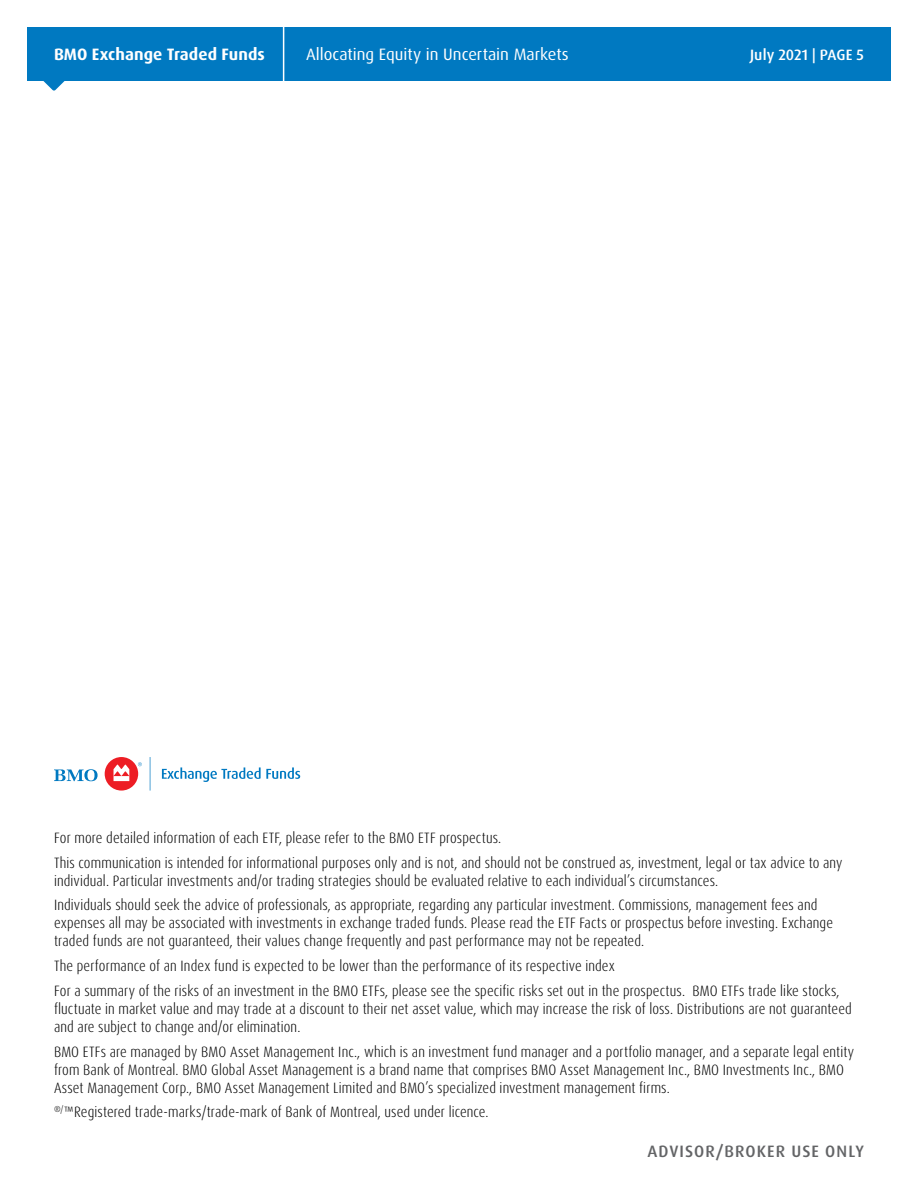
<style>
.page{position:relative;width:918px;height:1188px;background:#fff}
.page>*{position:absolute;margin:0;border:0;box-sizing:border-box;transform-origin:0 0}
.t1{font:16.5px "Dax Pro";color:#fff}
.t2{font:700 16.5px "Dax Pro";letter-spacing:.005em;color:#fff}
.t3{font:500 16.5px "Dax Pro";letter-spacing:.065em;color:#636466}
.t4{font:300 condensed 15px/18px "Dax Pro";letter-spacing:.01em;color:#000}
.t5{font:500 15px "Dax Pro";letter-spacing:.005em;color:#fff}
</style>
<div class="page">
<div style="left:27px;top:27px;width:864px;height:54px;background:#0079c1"></div>
<svg style="left:43px;top:81px;width:22px;height:10px"></svg>
<hr style="left:283px;top:27px;width:1px;height:54px;background:#fff">
<svg style="left:162px;top:767px;width:138px;height:15px"></svg>
<svg style="left:54px;top:769px;width:44px;height:12px"></svg>
<svg style="left:138px;top:762px;width:4px;height:4px"></svg>
<div style="left:105px;top:757px;width:33px;height:34px;background:#ed1d24;border-radius:50%"></div>
<svg style="left:114px;top:765px;width:15px;height:16px"></svg>
<svg style="left:150px;top:757px;width:1px;height:34px"></svg>
<p class="t2" style="left:54px;top:44px;width:212px">BMO Exchange Traded Funds</p>
<p class="t1" style="left:306px;top:44px;width:264px">Allocating Equity in Uncertain Markets</p>
<p class="t5" style="left:750px;top:45px;width:115px">July 2021 | PAGE 5</p>
<p class="t4" style="left:54px;top:829px;width:449px">For more detailed information of each ETF, please refer to the BMO ETF prospectus.</p>
<p class="t4" style="left:54px;top:853px;width:790px">This communication is intended for informational purposes only and is not, and should not be construed as, investment, legal or tax advice to any individual. Particular investments and/or trading strategies should be evaluated relative to each individual’s circumstances.</p>
<p class="t4" style="left:54px;top:896px;width:781px">Individuals should seek the advice of professionals, as appropriate, regarding any particular investment. Commissions, management fees and expenses all may be associated with investments in exchange traded funds. Please read the ETF Facts or prospectus before investing. Exchange traded funds are not guaranteed, their values change frequently and past performance may not be repeated.</p>
<p class="t4" style="left:54px;top:957px;width:562px">The performance of an Index fund is expected to be lower than the performance of its respective index</p>
<p class="t4" style="left:54px;top:982px;width:799px">For a summary of the risks of an investment in the BMO ETFs, please see the specific risks set out in the prospectus. BMO ETFs trade like stocks, fluctuate in market value and may trade at a discount to their net asset value, which may increase the risk of loss. Distributions are not guaranteed and are subject to change and/or elimination.</p>
<p class="t4" style="left:54px;top:1042px;width:802px">BMO ETFs are managed by BMO Asset Management Inc., which is an investment fund manager and a portfolio manager, and a separate legal entity from Bank of Montreal. BMO Global Asset Management is a brand name that comprises BMO Asset Management Inc., BMO Investments Inc., BMO<br>Asset Management Corp., BMO Asset Management Limited and BMO’s specialized investment management firms.</p>
<p class="t4" style="left:54px;top:1103px;width:436px"><sup>®/</sup>™Registered trade-marks/trade-mark of Bank of Montreal, used under licence.</p>
<p class="t3" style="left:647px;top:1140px;width:218px">ADVISOR/BROKER USE ONLY</p>
</div>
